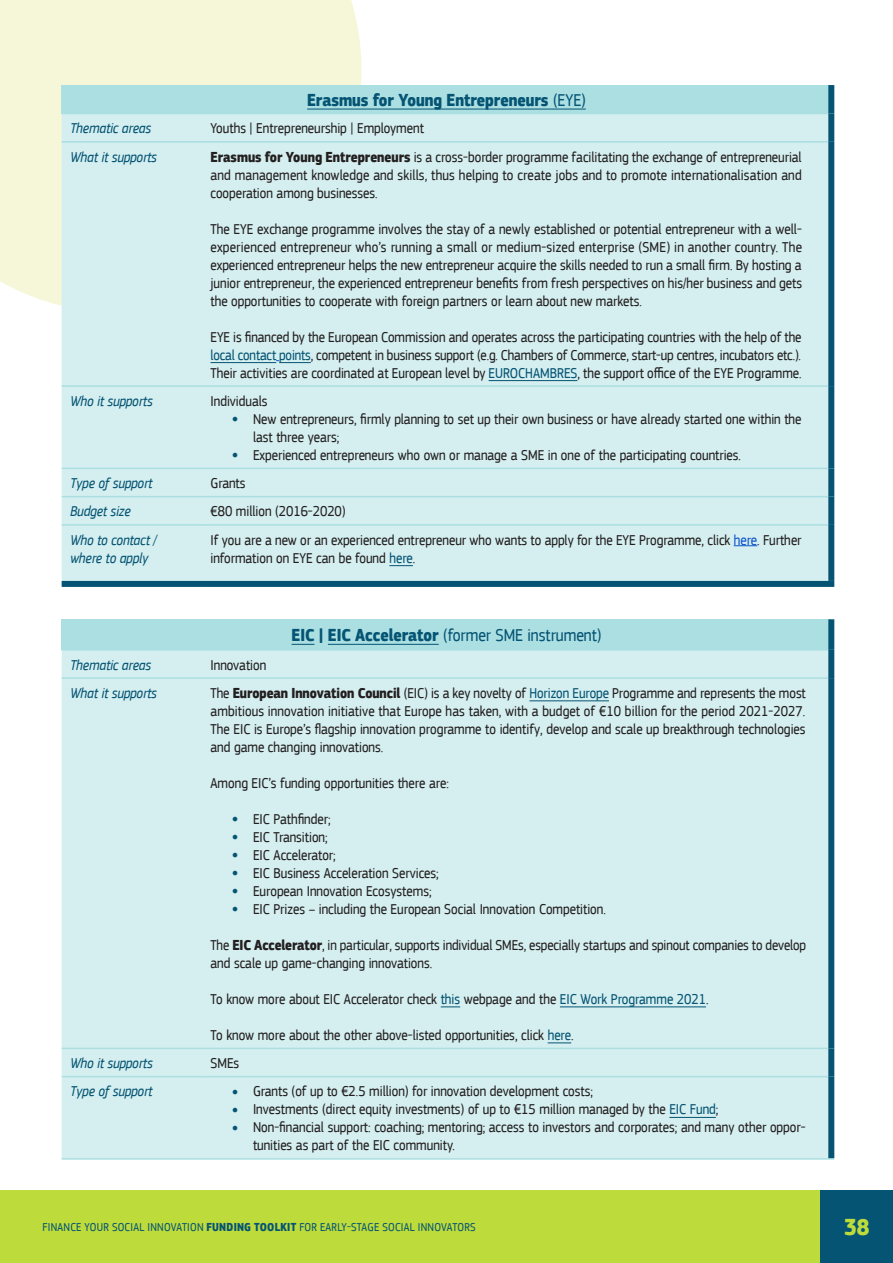
<style>
.page{position:relative;width:893px;height:1263px;background:#fff}
.page>*{position:absolute;margin:0;border:0;box-sizing:border-box;transform-origin:0 0}
.t1{font:700 24px "EC Square Sans Cond Pro";color:#bddb3b}
.Body{font:18px "EC Square Sans Cond Pro";color:#055473}
.Body-2{font:700 18px "EC Square Sans Cond Pro";color:#055473}
._01_body_box{font:15px/18px "EC Square Sans Cond Pro";color:#231f20;text-align:justify}
._01_body_box-2{font:italic 15px/18px "EC Square Sans Cond Pro";color:#055473}
.t2{font:12px "EC Square Sans Cond Pro";letter-spacing:.02em;color:#055473}
.s1{font-weight:400}
.s2{font-weight:700}
.s3{color:#055473}
.s4{font-size:27px;color:#055473}
.s5{color:#15c}
</style>
<div class="page">
<div style="left:0;top:0;width:361px;height:313px;background:#f5f7d8"></div>
<div style="left:0;top:1191px;width:893px;height:72px;background:#bddb3b"></div>
<div style="left:821px;top:1191px;width:72px;height:72px;background:#055473"></div>
<div style="left:62px;top:85px;width:769px;height:29px;background:#abdfe2"></div>
<div style="left:62px;top:114px;width:766px;height:467px;background:#d5eff0"></div>
<hr style="left:62px;top:141px;width:140px;height:2px;background:#abdfe2">
<hr style="left:202px;top:141px;width:626px;height:2px;background:#abdfe2">
<hr style="left:62px;top:385px;width:140px;height:2px;background:#abdfe2">
<hr style="left:202px;top:385px;width:626px;height:2px;background:#abdfe2">
<hr style="left:62px;top:468px;width:140px;height:1px;background:#abdfe2">
<hr style="left:202px;top:468px;width:626px;height:1px;background:#abdfe2">
<hr style="left:62px;top:496px;width:140px;height:1px;background:#abdfe2">
<hr style="left:202px;top:496px;width:626px;height:1px;background:#abdfe2">
<hr style="left:62px;top:524px;width:140px;height:2px;background:#abdfe2">
<hr style="left:202px;top:524px;width:626px;height:2px;background:#abdfe2">
<div style="left:828px;top:85px;width:6px;height:29px;background:#055473"></div>
<div style="left:828px;top:114px;width:6px;height:28px;background:#055473"></div>
<div style="left:828px;top:142px;width:6px;height:244px;background:#055473"></div>
<div style="left:828px;top:386px;width:6px;height:82px;background:#055473"></div>
<div style="left:828px;top:468px;width:6px;height:29px;background:#055473"></div>
<div style="left:828px;top:497px;width:6px;height:28px;background:#055473"></div>
<div style="left:828px;top:525px;width:6px;height:56px;background:#055473"></div>
<div style="left:62px;top:581px;width:140px;height:6px;background:#055473"></div>
<div style="left:202px;top:581px;width:632px;height:6px;background:#055473"></div>
<hr style="left:307px;top:109px;width:279px;height:1px;background:#055473">
<hr style="left:210px;top:362px;width:66px;height:1px;background:#055473">
<hr style="left:279px;top:362px;width:32px;height:1px;background:#055473">
<hr style="left:489px;top:380px;width:88px;height:1px;background:#055473">
<svg style="left:734px;top:545px;width:23px;height:1px"></svg>
<svg style="left:389px;top:565px;width:24px;height:1px"></svg>
<div style="left:62px;top:619px;width:769px;height:31px;background:#abdfe2"></div>
<div style="left:62px;top:651px;width:766px;height:507px;background:#d5eff0"></div>
<hr style="left:62px;top:677px;width:140px;height:2px;background:#abdfe2">
<hr style="left:202px;top:677px;width:626px;height:2px;background:#abdfe2">
<hr style="left:62px;top:1048px;width:140px;height:1px;background:#abdfe2">
<hr style="left:202px;top:1048px;width:626px;height:1px;background:#abdfe2">
<hr style="left:62px;top:1076px;width:140px;height:1px;background:#abdfe2">
<hr style="left:202px;top:1076px;width:626px;height:1px;background:#abdfe2">
<hr style="left:62px;top:1158px;width:140px;height:2px;background:#abdfe2">
<hr style="left:202px;top:1158px;width:632px;height:2px;background:#abdfe2">
<hr style="left:62px;top:649px;width:140px;height:2px;background:#abdfe2">
<hr style="left:202px;top:649px;width:626px;height:2px;background:#abdfe2">
<div style="left:828px;top:619px;width:6px;height:31px;background:#055473"></div>
<div style="left:828px;top:650px;width:6px;height:28px;background:#055473"></div>
<div style="left:828px;top:678px;width:6px;height:370px;background:#055473"></div>
<div style="left:828px;top:1048px;width:6px;height:29px;background:#055473"></div>
<div style="left:828px;top:1077px;width:6px;height:81px;background:#055473"></div>
<svg style="left:292px;top:644px;width:22px;height:1px"></svg>
<hr style="left:328px;top:644px;width:111px;height:1px;background:#055473">
<hr style="left:529px;top:700px;width:80px;height:1px;background:#055473">
<svg style="left:441px;top:1006px;width:19px;height:1px"></svg>
<hr style="left:560px;top:1006px;width:146px;height:1px;background:#055473">
<svg style="left:548px;top:1042px;width:23px;height:1px"></svg>
<hr style="left:669px;top:1117px;width:47px;height:1px;background:#055473">
<p class="Body-2" style="left:307px;top:89px;width:280px">Erasmus for Young Entrepreneurs <span class="s1">(EYE)</span></p>
<p class="_01_body_box-2" style="left:70px;top:120px;width:82px">Thematic areas</p>
<p class="_01_body_box" style="left:210px;top:120px;width:215px">Youths | Entrepreneurship | Employment</p>
<p class="_01_body_box-2" style="left:70px;top:148px;width:88px">What it supports</p>
<p class="_01_body_box" style="left:210px;top:148px;width:593px"><span class="s2">Erasmus for Young Entrepreneurs</span> is a cross-border programme facilitating the exchange of entrepreneurial and management knowledge and skills, thus helping to create jobs and to promote internationalisation and cooperation among businesses.</p>
<p class="_01_body_box" style="left:210px;top:220px;width:593px">The EYE exchange programme involves the stay of a newly established or potential entrepreneur with a well&shy;experienced entrepreneur who’s running a small or medium-sized enterprise (SME) in another country. The experienced entrepreneur helps the new entrepreneur acquire the skills needed to run a small firm. By hosting a junior entrepreneur, the experienced entrepreneur benefits from fresh perspectives on his/her business and gets the opportunities to cooperate with foreign partners or learn about new markets.</p>
<p class="_01_body_box" style="left:210px;top:328px;width:593px">EYE is financed by the European Commission and operates across the participating countries with the help of the <span class="s3">local contact points</span>, competent in business support (e.g. Chambers of Commerce, start-up centres, incubators etc.).<br>Their activities are coordinated at European level by <span class="s3">EUROCHAMBRES</span>, the support office of the EYE Programme.</p>
<p class="_01_body_box-2" style="left:70px;top:392px;width:84px">Who it supports</p>
<p class="_01_body_box" style="left:210px;top:392px;width:59px">Individuals</p>
<p class="_01_body_box" style="left:253px;top:410px;width:550px;text-indent:-21px"><span class="s4">•</span> New entrepreneurs, firmly planning to set up their own business or have already started one within the last three years;</p>
<p class="_01_body_box" style="left:232px;top:446px;width:511px"><span class="s4">•</span> Experienced entrepreneurs who own or manage a SME in one of the participating countries.</p>
<p class="_01_body_box-2" style="left:70px;top:474px;width:84px">Type of support</p>
<p class="_01_body_box" style="left:210px;top:474px;width:37px">Grants</p>
<p class="_01_body_box-2" style="left:70px;top:503px;width:62px">Budget size</p>
<p class="_01_body_box" style="left:210px;top:503px;width:137px">€80 million (2016-2020)</p>
<p class="_01_body_box-2" style="left:70px;top:531px;width:88px">Who to contact / where to apply</p>
<p class="_01_body_box" style="left:210px;top:531px;width:593px">If you are a new or an experienced entrepreneur who wants to apply for the EYE Programme, click <span class="s5">here</span>. Further information on EYE can be found <span class="s3">here</span>.</p>
<p class="Body" style="left:292px;top:625px;width:311px"><span class="s2">EIC | EIC Accelerator</span> (former SME instrument)</p>
<p class="_01_body_box-2" style="left:70px;top:656px;width:82px">Thematic areas</p>
<p class="_01_body_box" style="left:210px;top:656px;width:57px">Innovation</p>
<p class="_01_body_box-2" style="left:70px;top:684px;width:88px">What it supports</p>
<p class="_01_body_box" style="left:210px;top:684px;width:597px">The <span class="s2">European Innovation Council</span> (EIC) is a key novelty of <span class="s3">Horizon Europe</span> Programme and represents the most ambitious innovation initiative that Europe has taken, with a budget of €10 billion for the period 2021-2027.<br>The EIC is Europe’s flagship innovation programme to identify, develop and scale up breakthrough technologies and game changing innovations.</p>
<p class="_01_body_box" style="left:210px;top:774px;width:240px">Among EIC’s funding opportunities there are:</p>
<p class="_01_body_box" style="left:232px;top:810px;width:100px"><span class="s4">•</span> EIC Pathfinder;</p>
<p class="_01_body_box" style="left:232px;top:828px;width:97px"><span class="s4">•</span> EIC Transition;</p>
<p class="_01_body_box" style="left:232px;top:846px;width:106px"><span class="s4">•</span> EIC Accelerator;</p>
<p class="_01_body_box" style="left:232px;top:864px;width:208px"><span class="s4">•</span> EIC Business Acceleration Services;</p>
<p class="_01_body_box" style="left:232px;top:882px;width:201px"><span class="s4">•</span> European Innovation Ecosystems;</p>
<p class="_01_body_box" style="left:232px;top:900px;width:376px"><span class="s4">•</span> EIC Prizes – including the European Social Innovation Competition.</p>
<p class="_01_body_box" style="left:210px;top:936px;width:597px">The <span class="s2">EIC Accelerator</span>, in particular, supports individual SMEs, especially startups and spinout companies to develop and scale up game-changing innovations.</p>
<p class="_01_body_box" style="left:210px;top:990px;width:499px">To know more about EIC Accelerator check <span class="s3">this</span> webpage and the <span class="s3">EIC Work Programme 2021</span>.</p>
<p class="_01_body_box" style="left:210px;top:1026px;width:365px">To know more about the other above-listed opportunities, click <span class="s3">here</span>.</p>
<p class="_01_body_box-2" style="left:70px;top:1054px;width:84px">Who it supports</p>
<p class="_01_body_box" style="left:210px;top:1054px;width:30px">SMEs</p>
<p class="_01_body_box-2" style="left:70px;top:1083px;width:84px">Type of support</p>
<p class="_01_body_box" style="left:232px;top:1083px;width:363px"><span class="s4">•</span> Grants (of up to €2.5 million) for innovation development costs;</p>
<p class="_01_body_box" style="left:232px;top:1101px;width:488px"><span class="s4">•</span> Investments (direct equity investments) of up to €15 million managed by the <span class="s3">EIC Fund</span>;</p>
<p class="_01_body_box" style="left:253px;top:1119px;width:554px;text-indent:-21px"><span class="s4">•</span> Non-financial support: coaching; mentoring; access to investors and corporates; and many other oppor&shy;tunities as part of the EIC community.</p>
<p class="t2" style="left:43px;top:1220px;width:434px">FINANCE YOUR SOCIAL INNOVATION <span class="s2">FUNDING TOOLKIT</span> FOR EARLY-STAGE SOCIAL INNOVATORS</p>
<h1 class="t1" style="left:844px;top:1212px;width:27px">38</h1>
</div>
